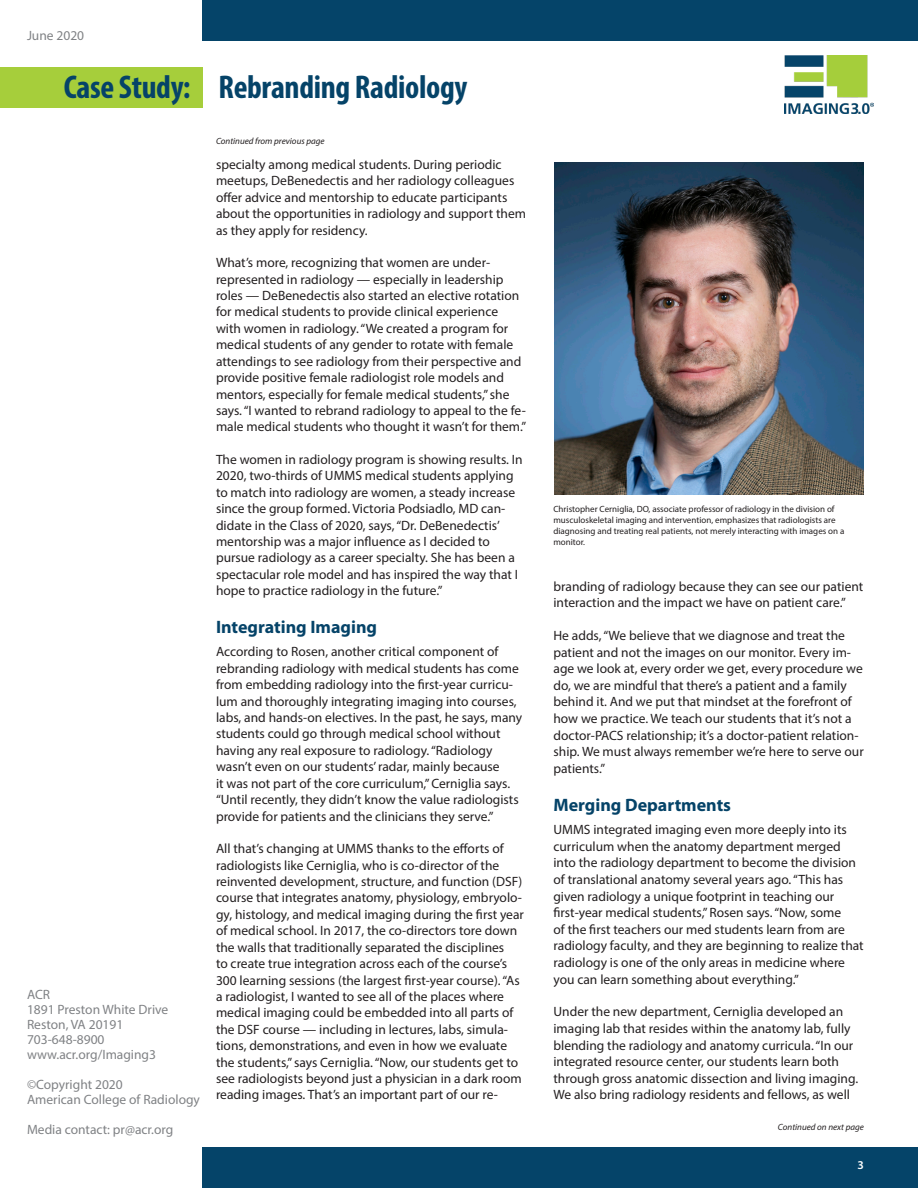
<style>
.page{position:relative;width:918px;height:1188px;background:#fff}
.page>*{position:absolute;margin:0;border:0;box-sizing:border-box;transform-origin:0 0}
.t1{font:700 condensed 33px "Myriad Pro";letter-spacing:-.01em;color:#054368}
.Heading{font:700 18px "Myriad Pro";color:#054368}
.Body{font:13.5px/16.4px "Myriad Pro";color:#231f20}
.t2{font:13.5px/15px "Myriad Pro";color:#808285}
.t3{font:600 12px "Myriad Pro";color:#fff}
.Endnote{font:9px/10.8px "Myriad Pro";color:#231f20}
.Body-2{font:italic 9px "Myriad Pro";color:#231f20}
</style>
<div class="page">
<div style="left:202px;top:0;width:716px;height:40px;background:#054469"></div>
<div style="left:0;top:68px;width:202px;height:40px;background:#a6ce3b"></div>
<div style="left:202px;top:1148px;width:716px;height:40px;background:#054469"></div>
<img style="left:785px;top:55px;width:88px;height:58px">
<img style="left:554px;top:162px;width:310px;height:333px">
<p class="t2" style="left:27px;top:28px;width:59px">June 2020</p>
<h1 class="t1" style="left:64px;top:67px;width:405px">Case Study: Rebranding Radiology</h1>
<p class="t2" style="left:27px;top:987px;width:143px">ACR<br>1891 Preston White Drive<br>Reston, VA 20191<br>703-648-8900 www.acr.org/Imaging3</p>
<p class="t2" style="left:27px;top:1077px;width:175px">©Copyright 2020<br>American College of Radiology</p>
<p class="t2" style="left:27px;top:1122px;width:148px">Media contact: pr@acr.org</p>
<p class="Body-2" style="left:216px;top:136px;width:110px">Continued from previous page</p>
<p class="Body" style="left:216px;top:156px;width:312px">specialty among medical students. During periodic meetups, DeBenedectis and her radiology colleagues offer advice and mentorship to educate participants about the opportunities in radiology and support them as they apply for residency.</p>
<p class="Body" style="left:216px;top:254px;width:312px">What’s more, recognizing that women are under&shy;represented in radiology — especially in leadership roles — DeBenedectis also started an elective rotation for medical students to provide clinical experience with women in radiology. “We created a program for medical students of any gender to rotate with female attendings to see radiology from their perspective and provide positive female radiologist role models and mentors, especially for female medical students,” she says. “I wanted to rebrand radiology to appeal to the fe&shy;male medical students who thought it wasn’t for them.”</p>
<p class="Body" style="left:216px;top:451px;width:308px">The women in radiology program is showing results. In 2020, two-thirds of UMMS medical students applying to match into radiology are women, a steady increase since the group formed. Victoria Podsiadlo, MD can&shy;didate in the Class of 2020, says, “Dr. DeBenedectis’ mentorship was a major influence as I decided to pursue radiology as a career specialty. She has been a spectacular role model and has inspired the way that I hope to practice radiology in the future.”</p>
<p class="Heading" style="left:216px;top:615px;width:163px">Integrating Imaging</p>
<p class="Body" style="left:216px;top:643px;width:308px">According to Rosen, another critical component of rebranding radiology with medical students has come from embedding radiology into the first-year curricu&shy;lum and thoroughly integrating imaging into courses, labs, and hands-on electives. In the past, he says, many students could go through medical school without having any real exposure to radiology. “Radiology wasn’t even on our students’ radar, mainly because<br>it was not part of the core curriculum,” Cerniglia says. “Until recently, they didn’t know the value radiologists provide for patients and the clinicians they serve.”</p>
<p class="Body" style="left:216px;top:840px;width:310px">All that’s changing at UMMS thanks to the efforts of radiologists like Cerniglia, who is co-director of the reinvented development, structure, and function (DSF) course that integrates anatomy, physiology, embryolo&shy;gy, histology, and medical imaging during the first year of medical school. In 2017, the co-directors tore down the walls that traditionally separated the disciplines<br>to create true integration across each of the course’s 300 learning sessions (the largest first-year course). “As a radiologist, I wanted to see all of the places where medical imaging could be embedded into all parts of the DSF course — including in lectures, labs, simula&shy;tions, demonstrations, and even in how we evaluate the students,” says Cerniglia. “Now, our students get to see radiologists beyond just a physician in a dark room reading images. That’s an important part of our re-</p>
<p class="Endnote" style="left:553px;top:504px;width:293px">Christopher Cerniglia, DO, associate professor of radiology in the division of musculoskeletal imaging and intervention, emphasizes that radiologists are diagnosing and treating real patients, not merely interacting with images on a monitor.</p>
<p class="Body" style="left:554px;top:578px;width:311px">branding of radiology because they can see our patient interaction and the impact we have on patient care.”</p>
<p class="Body" style="left:554px;top:627px;width:312px">He adds, “We believe that we diagnose and treat the patient and not the images on our monitor. Every im&shy;age we look at, every order we get, every procedure we do, we are mindful that there’s a patient and a family behind it. And we put that mindset at the forefront of how we practice. We teach our students that it’s not a doctor-PACS relationship; it’s a doctor-patient relation&shy;ship. We must always remember we’re here to serve our patients.”</p>
<p class="Heading" style="left:554px;top:793px;width:179px">Merging Departments</p>
<p class="Body" style="left:554px;top:821px;width:312px">UMMS integrated imaging even more deeply into its curriculum when the anatomy department merged into the radiology department to become the division of translational anatomy several years ago. “This has given radiology a unique footprint in teaching our first-year medical students,” Rosen says. “Now, some<br>of the first teachers our med students learn from are radiology faculty, and they are beginning to realize that radiology is one of the only areas in medicine where you can learn something about everything.”</p>
<p class="Body" style="left:554px;top:1003px;width:306px">Under the new department, Cerniglia developed an imaging lab that resides within the anatomy lab, fully blending the radiology and anatomy curricula. “In our integrated resource center, our students learn both through gross anatomic dissection and living imaging.<br>We also bring radiology residents and fellows, as well</p>
<p class="Body-2" style="left:778px;top:1121px;width:88px">Continued on next page</p>
<p class="t3" style="left:858px;top:1157px;width:8px">3</p>
</div>
